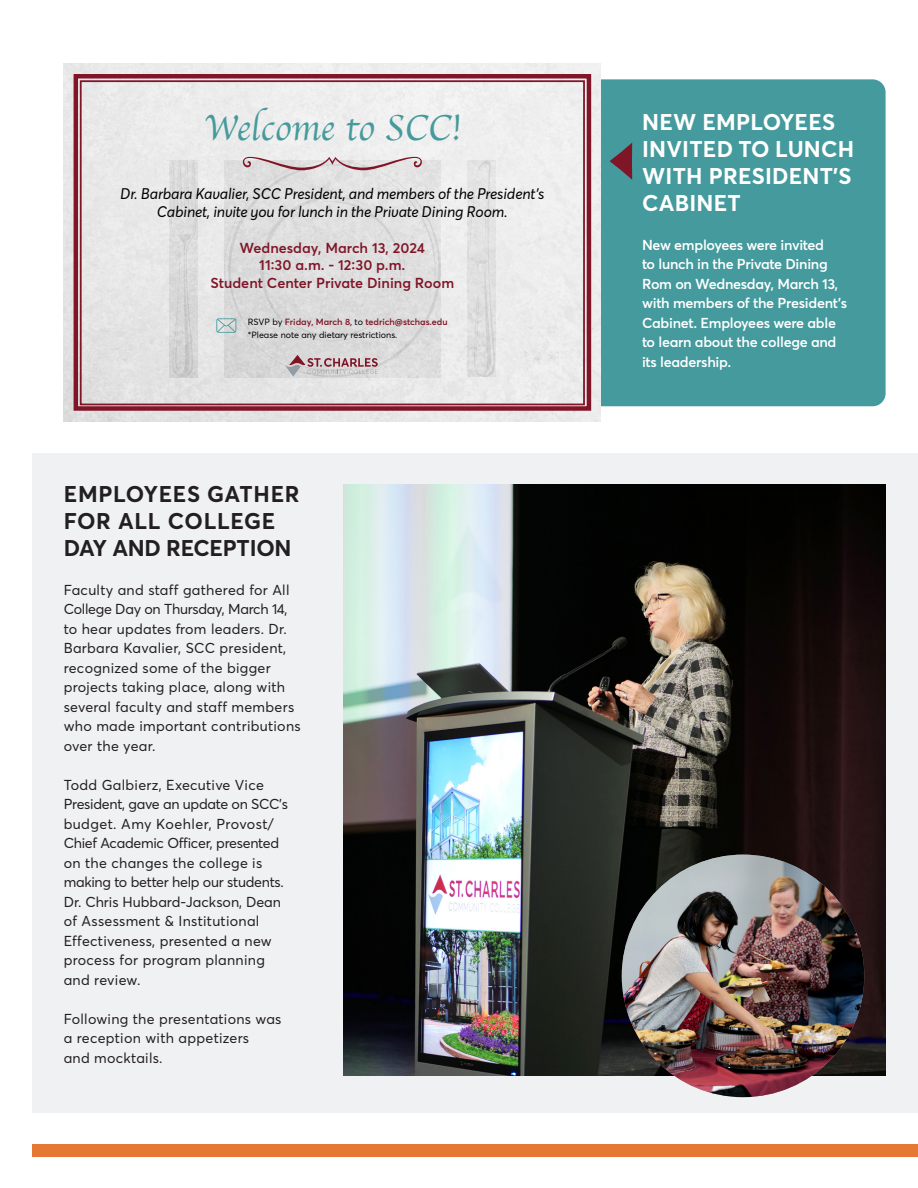
<style>
.page{position:relative;width:918px;height:1188px;background:#fff}
.page>*{position:absolute;margin:0;border:0;box-sizing:border-box;transform-origin:0 0}
.t1{font:37.65px "Apple Chancery";color:#469a9c}
.t2{font:700 22.5px/27px "Averta";letter-spacing:.01em;color:#fff}
.t3{font:700 22.5px/27px "Averta";letter-spacing:.02em;color:#231f20}
.t4{font:italic 15.15px/17.9px "Averta";letter-spacing:-.01em;color:#000;text-align:center}
.t5{font:600 14.4px/17.2px "Averta";color:#801527;text-align:center}
.t6{font:14.25px/19.5px "Averta";letter-spacing:.02em;color:#231f20}
.t7{font:600 14.25px/19.5px "Averta";letter-spacing:-.02em;color:#fff}
.t8{font:9px/12.6px "Averta";color:#000}
.s1{font-weight:600;color:#801527}
</style>
<div class="page">
<div style="left:32px;top:453px;width:886px;height:660px;background:#f0f1f2"></div>
<div style="left:600px;top:79px;width:286px;height:327px;background:#449a9c"></div>
<div style="left:32px;top:1144px;width:886px;height:13px;background:#e57934"></div>
<img style="left:344px;top:485px;width:542px;height:591px">
<svg style="left:610px;top:143px;width:22px;height:37px"></svg>
<img style="left:64px;top:64px;width:536px;height:358px">
<svg style="left:468px;top:161px;width:27px;height:216px;background:#dedede"></svg>
<svg style="left:170px;top:160px;width:26px;height:217px;background:#d6d7d7"></svg>
<svg style="left:224px;top:160px;width:217px;height:217px"></svg>
<div style="left:74px;top:74px;width:517px;height:337px;border:4px solid #801527"></div>
<div style="left:80px;top:80px;width:505px;height:325px;border:2px solid #801527"></div>
<svg style="left:216px;top:157px;width:220px;height:219px;background:#dbd9da"></svg>
<img style="left:622px;top:855px;width:242px;height:242px;border-radius:121px">
<p class="t1" style="left:204px;top:97px;width:258px">Welcome to SCC!</p>
<p class="t4" style="left:120px;top:185px;width:426px">Dr. Barbara Kavalier, SCC President, and members of the President’s<br>Cabinet, invite you for lunch in the Private Dining Room.</p>
<p class="t5" style="left:210px;top:239px;width:245px">Wednesday, March 13, 2024<br>11∶30 a.m. - 12∶30 p.m.<br>Student Center Private Dining Room</p>
<p class="t8" style="left:248px;top:315px;width:201px">RSVP by <span class="s1">Friday, March 8,</span> to <span class="s1">tedrich@stchas.edu </span>*Please note any dietary restrictions.</p>
<p class="t3" style="left:64px;top:480px;width:237px">EMPLOYEES GATHER<br>FOR ALL COLLEGE<br>DAY AND RECEPTION</p>
<p class="t6" style="left:64px;top:580px;width:239px">Faculty and staff gathered for All<br>College Day on Thursday, March 14, to hear updates from leaders. Dr.<br>Barbara Kavalier, SCC president, recognized some of the bigger projects taking place, along with several faculty and staff members who made important contributions over the year.</p>
<p class="t6" style="left:64px;top:775px;width:226px">Todd Galbierz, Executive Vice<br>President, gave an update on SCC’s budget. Amy Koehler, Provost/<br>Chief Academic Officer, presented on the changes the college is making to better help our students.<br>Dr. Chris Hubbard-Jackson, Dean of Assessment &amp; Institutional<br>Effectiveness, presented a new process for program planning and review.</p>
<p class="t6" style="left:64px;top:1009px;width:219px">Following the presentations was a reception with appetizers<br>and mocktails.</p>
<p class="t2" style="left:642px;top:108px;width:213px">NEW EMPLOYEES<br>INVITED TO LUNCH<br>WITH PRESIDENT’S<br>CABINET</p>
<p class="t7" style="left:642px;top:234px;width:207px">New employees were invited<br>to lunch in the Private Dining<br>Rom on Wednesday, March 13, with members of the President’s<br>Cabinet. Employees were able to learn about the college and its leadership.</p>
</div>
